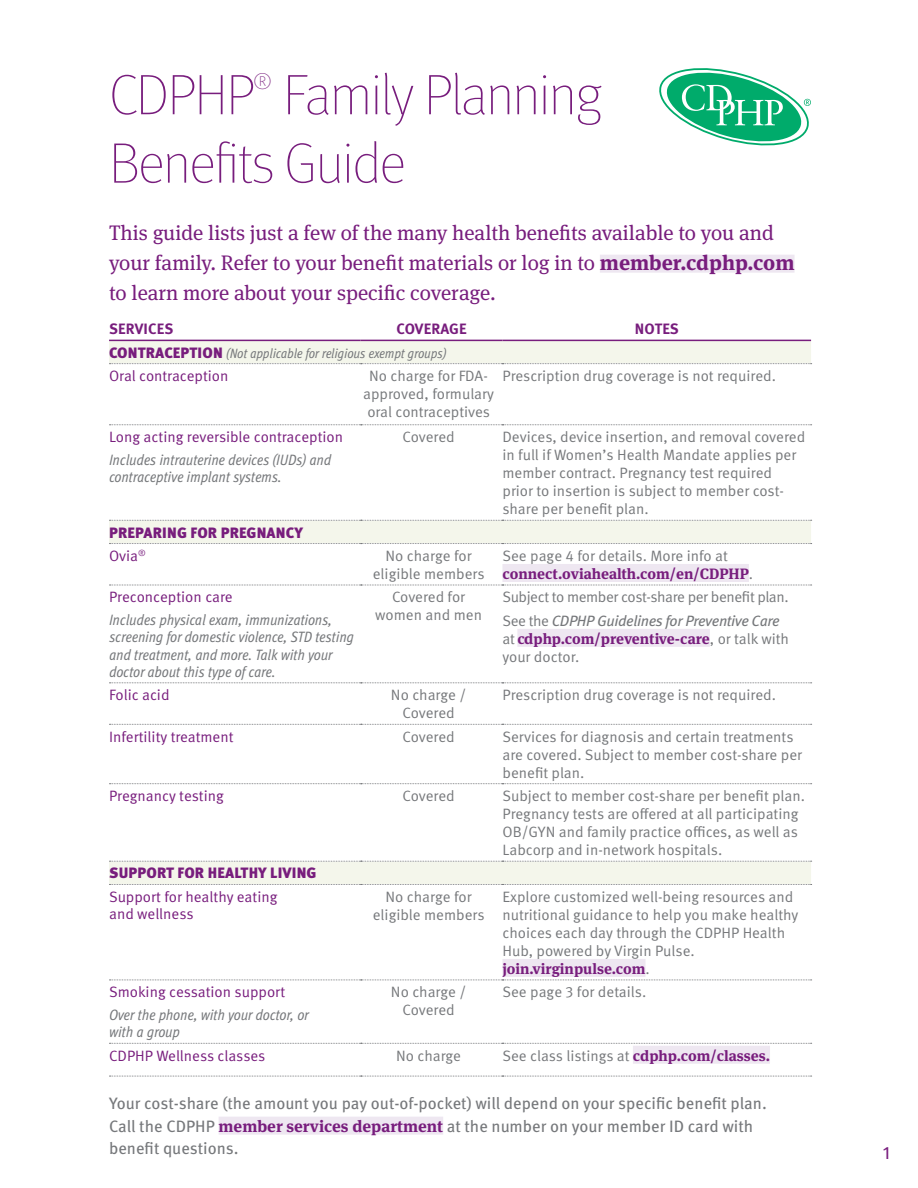
<style>
.page{position:relative;width:918px;height:1188px;background:#fff}
.page>*{position:absolute;margin:0;border:0;box-sizing:border-box;transform-origin:0 0}
.Large_purple_heading{font:100 57px/68.4px "Meta Pro";letter-spacing:-.025em;color:#781d7d}
.Large_purple_heading-2{font:100 22.8px "Meta Pro";color:#781d7d}
.Intro_paragraph{font:21px/30px "Meta Serif Pro";color:#781d7d}
.t1{font:18px "Meta Pro";color:#781d7d}
.body{font:16.5px/22.5px "Meta Pro";color:#76787b}
.table_body{font:15px/18px "Meta Pro";color:#76787b;text-align:center}
.table_italic_support{font:italic condensed 15px/17.2px "Meta Pro";color:#76787b}
.table_body_purple{font:15px/17.2px "Meta Pro";color:#781d7d}
.table_body-2{font:italic 15px/18px "Meta Pro";letter-spacing:-.025em;color:#76787b}
.table_body-3{font:700 15px/18px "Meta Serif Pro";color:#781d7d}
.table_category{font:900 15px "Meta Pro";letter-spacing:.01em;color:#781d7d}
.table_body-4{font:15px "Meta Pro";letter-spacing:-.03em;color:#76787b}
.table_header{font:700 15px "Meta Pro";letter-spacing:.01em;color:#781d7d}
.table_category-2{font:italic condensed 13.5px "Meta Pro";color:#76787b}
.s1{font-weight:700}
.s2{font-weight:900;font-style:normal;font-stretch:normal;font-size:15px;color:#781d7d}
.s3{font-family:"Meta Pro";font-weight:400;color:#76787b}
.s4{font-style:normal}
.s5{font-family:"Meta Serif Pro";font-weight:700;font-style:normal;color:#781d7d}
.s6{font-family:"Meta Serif Pro";font-weight:700;color:#781d7d}
</style>
<div class="page">
<svg style="left:659px;top:68px;width:152px;height:77px"></svg>
<div style="left:600px;top:255px;width:195px;height:18px;background:#eee7f1"></div>
<div style="left:219px;top:1117px;width:224px;height:18px;background:#eee7f1"></div>
<svg style="left:109px;top:341px;width:702px;height:543px"></svg>
<svg style="left:109px;top:682px;width:703px;height:1px"></svg>
<svg style="left:109px;top:724px;width:703px;height:1px"></svg>
<svg style="left:109px;top:783px;width:703px;height:1px"></svg>
<svg style="left:109px;top:1043px;width:703px;height:1px"></svg>
<svg style="left:109px;top:1076px;width:703px;height:1px"></svg>
<svg style="left:109px;top:363px;width:703px;height:1px"></svg>
<svg style="left:109px;top:424px;width:703px;height:1px"></svg>
<svg style="left:109px;top:861px;width:703px;height:1px"></svg>
<svg style="left:109px;top:520px;width:703px;height:1px"></svg>
<svg style="left:109px;top:543px;width:703px;height:1px"></svg>
<svg style="left:109px;top:585px;width:703px;height:1px"></svg>
<svg style="left:109px;top:884px;width:703px;height:1px"></svg>
<svg style="left:109px;top:980px;width:703px;height:1px"></svg>
<hr style="left:109px;top:340px;width:252px;height:1px;background:#781d7d">
<hr style="left:361px;top:340px;width:141px;height:1px;background:#781d7d">
<hr style="left:502px;top:340px;width:309px;height:1px;background:#781d7d">
<div style="left:502px;top:564px;width:247px;height:18px;background:#eee7f1"></div>
<div style="left:517px;top:629px;width:193px;height:18px;background:#eee7f1"></div>
<div style="left:502px;top:959px;width:144px;height:18px;background:#eee7f1"></div>
<div style="left:633px;top:1046px;width:137px;height:18px;background:#eee7f1"></div>
<p class="Large_purple_heading" style="left:109px;top:58px;width:495px;text-indent:174px">Family Planning<br>Benefits Guide</p>
<p class="Large_purple_heading" style="left:109px;top:58px;width:147px">CDPHP</p>
<p class="Large_purple_heading-2" style="left:253px;top:66px;width:20px">®</p>
<p class="Intro_paragraph" style="left:109px;top:216px;width:687px">This guide lists just a few of the many health benefits available to you and your family. Refer to your benefit materials or log in to <span class="s1">member.cdphp.com </span>to learn more about your specific coverage.</p>
<p class="table_header" style="left:109px;top:317px;width:66px">SERVICES</p>
<p class="table_header" style="left:397px;top:317px;width:72px">COVERAGE</p>
<p class="table_header" style="left:635px;top:317px;width:45px">NOTES</p>
<p class="table_category-2" style="left:109px;top:343px;width:339px"><span class="s2">CONTRACEPTION</span> (Not applicable for religious exempt groups)</p>
<p class="table_body_purple" style="left:109px;top:366px;width:121px">Oral contraception</p>
<p class="table_body" style="left:363px;top:366px;width:132px">No charge for FDA&shy;approved, formulary oral contraceptives</p>
<p class="table_body" style="left:502px;top:366px;width:275px">Prescription drug coverage is not required.</p>
<p class="table_body_purple" style="left:109px;top:427px;width:236px">Long acting reversible contraception</p>
<p class="table_italic_support" style="left:109px;top:450px;width:223px">Includes intrauterine devices (IUDs) and contraceptive implant systems.</p>
<p class="table_body" style="left:403px;top:427px;width:54px">Covered</p>
<p class="table_body" style="left:502px;top:427px;width:304px;text-align:left">Devices, device insertion, and removal covered in full if Women’s Health Mandate applies per member contract. Pregnancy test required prior to insertion is subject to member cost&shy;share per benefit plan.</p>
<p class="table_category" style="left:109px;top:520px;width:195px">PREPARING FOR PREGNANCY</p>
<p class="table_body_purple" style="left:109px;top:546px;width:38px">Ovia<sup>®</sup></p>
<p class="table_body" style="left:373px;top:546px;width:113px">No charge for eligible members</p>
<p class="table_body-3" style="left:502px;top:546px;width:252px"><span class="s3">See page 4 for details. More info at </span>connect.oviahealth.com/en/CDPHP<span class="s3">.</span></p>
<p class="table_body_purple" style="left:109px;top:588px;width:125px">Preconception care</p>
<p class="table_italic_support" style="left:109px;top:610px;width:246px">Includes physical exam, immunizations, screening for domestic violence, STD testing and treatment, and more. Talk with your doctor about this type of care.</p>
<p class="table_body" style="left:375px;top:587px;width:108px">Covered for women and men</p>
<p class="table_body-4" style="left:502px;top:586px;width:288px">Subject to member cost-share per benefit plan.</p>
<p class="table_body-2" style="left:502px;top:611px;width:288px"><span class="s4">See the</span> CDPHP Guidelines for Preventive Care <span class="s4">at</span> <span class="s5">cdphp.com/preventive-care</span><span class="s4">, or talk with your doctor.</span></p>
<p class="table_body_purple" style="left:109px;top:686px;width:62px">Folic acid</p>
<p class="table_body" style="left:391px;top:685px;width:77px">No charge /<br>Covered</p>
<p class="table_body" style="left:502px;top:685px;width:275px">Prescription drug coverage is not required.</p>
<p class="table_body_purple" style="left:109px;top:727px;width:126px">Infertility treatment</p>
<p class="table_body" style="left:403px;top:727px;width:54px">Covered</p>
<p class="table_body" style="left:502px;top:727px;width:301px;text-align:left">Services for diagnosis and certain treatments are covered. Subject to member cost-share per benefit plan.</p>
<p class="table_body_purple" style="left:109px;top:786px;width:116px">Pregnancy testing</p>
<p class="table_body" style="left:403px;top:786px;width:54px">Covered</p>
<p class="table_body" style="left:502px;top:786px;width:304px;text-align:left">Subject to member cost-share per benefit plan.<br>Pregnancy tests are offered at all participating OB/GYN and family practice offices, as well as Labcorp and in-network hospitals.</p>
<p class="table_category" style="left:109px;top:861px;width:209px">SUPPORT FOR HEALTHY LIVING</p>
<p class="table_body_purple" style="left:109px;top:887px;width:170px">Support for healthy eating and wellness</p>
<p class="table_body" style="left:373px;top:887px;width:113px">No charge for eligible members</p>
<p class="table_body" style="left:502px;top:887px;width:298px;text-align:left">Explore customized well-being resources and nutritional guidance to help you make healthy choices each day through the CDPHP Health Hub, powered by Virgin Pulse. <span class="s6">join.virginpulse.com</span>.</p>
<p class="table_body_purple" style="left:109px;top:983px;width:178px">Smoking cessation support</p>
<p class="table_italic_support" style="left:109px;top:1005px;width:201px">Over the phone, with your doctor, or with a group</p>
<p class="table_body" style="left:391px;top:982px;width:77px">No charge /<br>Covered</p>
<p class="table_body" style="left:502px;top:982px;width:145px">See page 3 for details.</p>
<p class="table_body_purple" style="left:109px;top:1046px;width:158px">CDPHP Wellness classes</p>
<p class="table_body" style="left:396px;top:1046px;width:66px">No charge</p>
<p class="table_body" style="left:502px;top:1046px;width:269px">See class listings at <span class="s6">cdphp.com/classes.</span></p>
<p class="body" style="left:109px;top:1091px;width:659px">Your cost-share (the amount you pay out-of-pocket) will depend on your specific benefit plan.<br>Call the CDPHP <span class="s6">member services department</span> at the number on your member ID card with benefit questions.</p>
<p class="t1" style="left:883px;top:1139px;width:9px">1</p>
</div>
